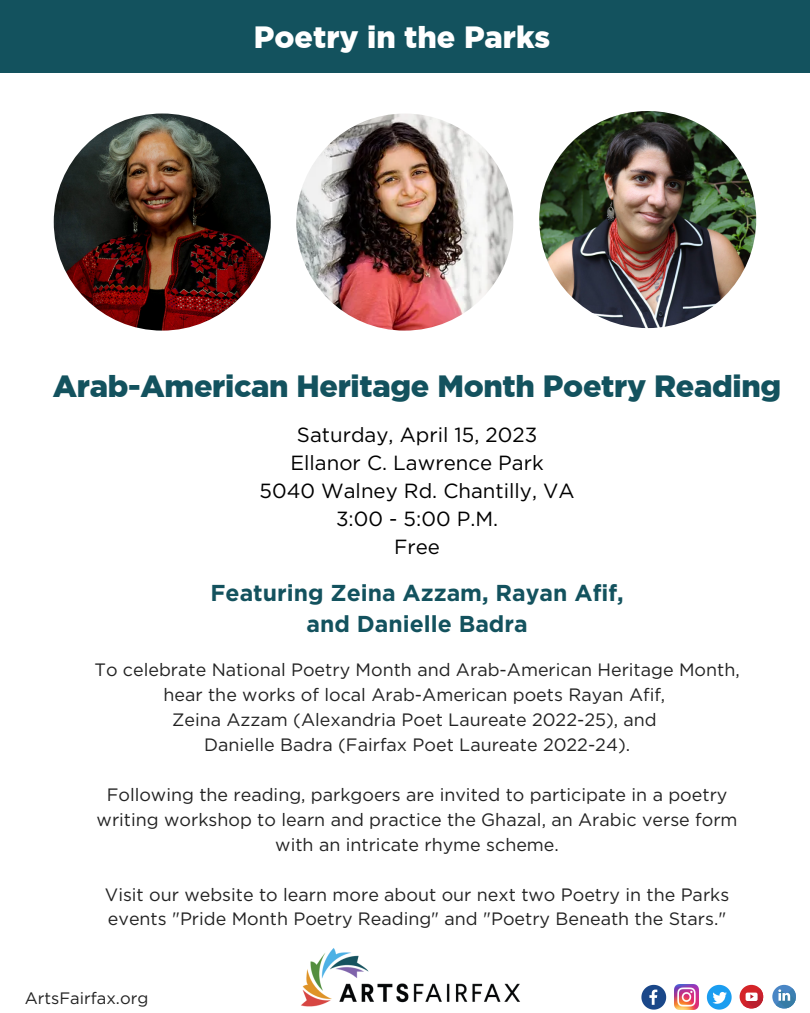
<style>
.page{position:relative;width:810px;height:1013px;background:#fff}
.page>*{position:absolute;margin:0;border:0;box-sizing:border-box;transform-origin:0 0}
.t1{font:900 30.7px "Gotham Pro";letter-spacing:-.01em;color:#13525e}
.t2{font:900 30.7px "Gotham Pro";color:#fff}
.t3{font:700 23px/31.6px "Gotham Pro";color:#13525e;text-align:center}
.t4{font:20.5px/27.8px "Gotham Pro";color:#000;text-align:center}
.t5{font:17.9px/24.9px "Gotham Pro";color:#222;text-align:center}
.t6{font:16.5px "Gotham Pro";color:#222}
</style>
<div class="page">
<div style="left:0;top:0;width:810px;height:73px;background:#13525e"></div>
<svg style="left:641px;top:984px;width:25px;height:25px"></svg>
<img style="left:674px;top:984px;width:25px;height:25px">
<svg style="left:707px;top:984px;width:25px;height:25px"></svg>
<svg style="left:740px;top:984px;width:23px;height:24px"></svg>
<svg style="left:743px;top:988px;width:21px;height:21px"></svg>
<svg style="left:772px;top:984px;width:24px;height:24px"></svg>
<svg style="left:776px;top:988px;width:20px;height:21px"></svg>
<img style="left:301px;top:948px;width:219px;height:59px">
<img style="left:54px;top:113px;width:217px;height:217px;border-radius:50%">
<img style="left:296px;top:113px;width:217px;height:217px;border-radius:50%">
<img style="left:539px;top:111px;width:217px;height:217px;border-radius:50%">
<h1 class="t2" style="left:254px;top:20px;width:298px">Poetry in the Parks</h1>
<h1 class="t1" style="left:53px;top:368px;width:730px">Arab-American Heritage Month Poetry Reading</h1>
<p class="t4" style="left:260px;top:422px;width:317px">Saturday, April 15, 2023<br>Ellanor C. Lawrence Park<br>5040 Walney Rd. Chantilly, VA<br>3:00 - 5:00 P.M.<br>Free</p>
<p class="t3" style="left:210px;top:578px;width:415px">Featuring Zeina Azzam, Rayan Afif, and Danielle Badra</p>
<p class="t5" style="left:94px;top:658px;width:647px">To celebrate National Poetry Month and Arab-American Heritage Month, hear the works of local Arab-American poets Rayan Afif,<br>Zeina Azzam (Alexandria Poet Laureate 2022-25), and<br>Danielle Badra (Fairfax Poet Laureate 2022-24).</p>
<p class="t5" style="left:97px;top:783px;width:643px">Following the reading, parkgoers are invited to participate in a poetry writing workshop to learn and practice the Ghazal, an Arabic verse form with an intricate rhyme scheme.</p>
<p class="t5" style="left:105px;top:883px;width:626px;text-align:left">Visit our website to learn more about our next two Poetry in the Parks events "Pride Month Poetry Reading" and "Poetry Beneath the Stars."</p>
<p class="t6" style="left:25px;top:992px;width:125px">ArtsFairfax.org</p>
</div>
